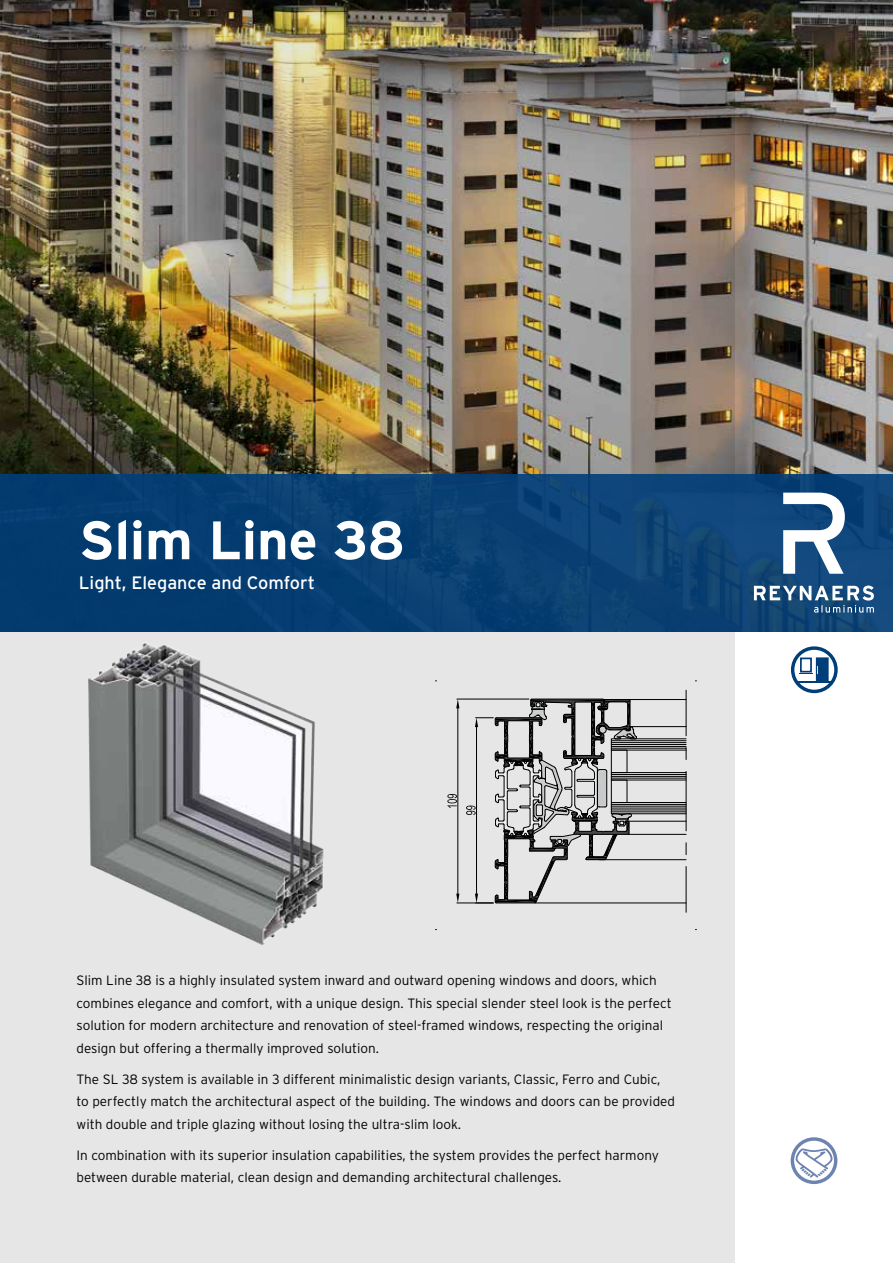
<style>
.page{position:relative;width:893px;height:1263px;background:#fff}
.page>*{position:absolute;margin:0;border:0;box-sizing:border-box;transform-origin:0 0}
.t1{font:700 54px "Interstate Rey";color:#fff}
.t2{font:18px "Interstate Rey";color:#fff}
.t3{font:300 13.5px/22.5px "Interstate Rey";color:#000}
</style>
<div class="page">
<img style="left:735px;top:0;width:158px;height:474px">
<img style="left:0;top:0;width:735px;height:1263px">
<div style="left:0;top:474px;width:893px;height:158px;background:linear-gradient(to right,#013a6e,#114779)"></div>
<svg style="left:783px;top:493px;width:62px;height:81px"></svg>
<svg style="left:754px;top:585px;width:120px;height:28px"></svg>
<hr style="left:686px;top:690px;width:1px;height:46px;background:#000">
<hr style="left:686px;top:866px;width:1px;height:46px;background:#000">
<hr style="left:457px;top:699px;width:72px;height:1px;background:#000">
<hr style="left:457px;top:903px;width:36px;height:1px;background:#000">
<hr style="left:458px;top:708px;width:1px;height:185px;background:#000">
<svg style="left:456px;top:699px;width:3px;height:9px"></svg>
<svg style="left:456px;top:893px;width:3px;height:10px"></svg>
<svg style="left:447px;top:794px;width:10px;height:14px"></svg>
<svg style="left:466px;top:699px;width:221px;height:205px;background:#bbb"></svg>
<img style="left:74px;top:642px;width:262px;height:305px">
<svg style="left:791px;top:646px;width:47px;height:47px"></svg>
<hr style="left:797px;top:681px;width:35px;height:2px;background:#003e7a">
<svg style="left:791px;top:1137px;width:46px;height:47px"></svg>
<h1 class="t1" style="left:79px;top:507px;width:328px">Slim Line 38</h1>
<h2 class="t2" style="left:79px;top:572px;width:238px">Light, Elegance and Comfort</h2>
<p class="t3" style="left:77px;top:969px;width:597px">Slim Line 38 is a highly insulated system inward and outward opening windows and doors, which combines elegance and comfort, with a unique design. This special slender steel look is the perfect solution for modern architecture and renovation of steel-framed windows, respecting the original design but offering a thermally improved solution.</p>
<p class="t3" style="left:77px;top:1067px;width:600px">The SL 38 system is available in 3 different minimalistic design variants, Classic, Ferro and Cubic, to perfectly match the architectural aspect of the building. The windows and doors can be provided with double and triple glazing without losing the ultra-slim look.</p>
<p class="t3" style="left:77px;top:1143px;width:584px">In combination with its superior insulation capabilities, the system provides the perfect harmony between durable material, clean design and demanding architectural challenges.</p>
</div>
